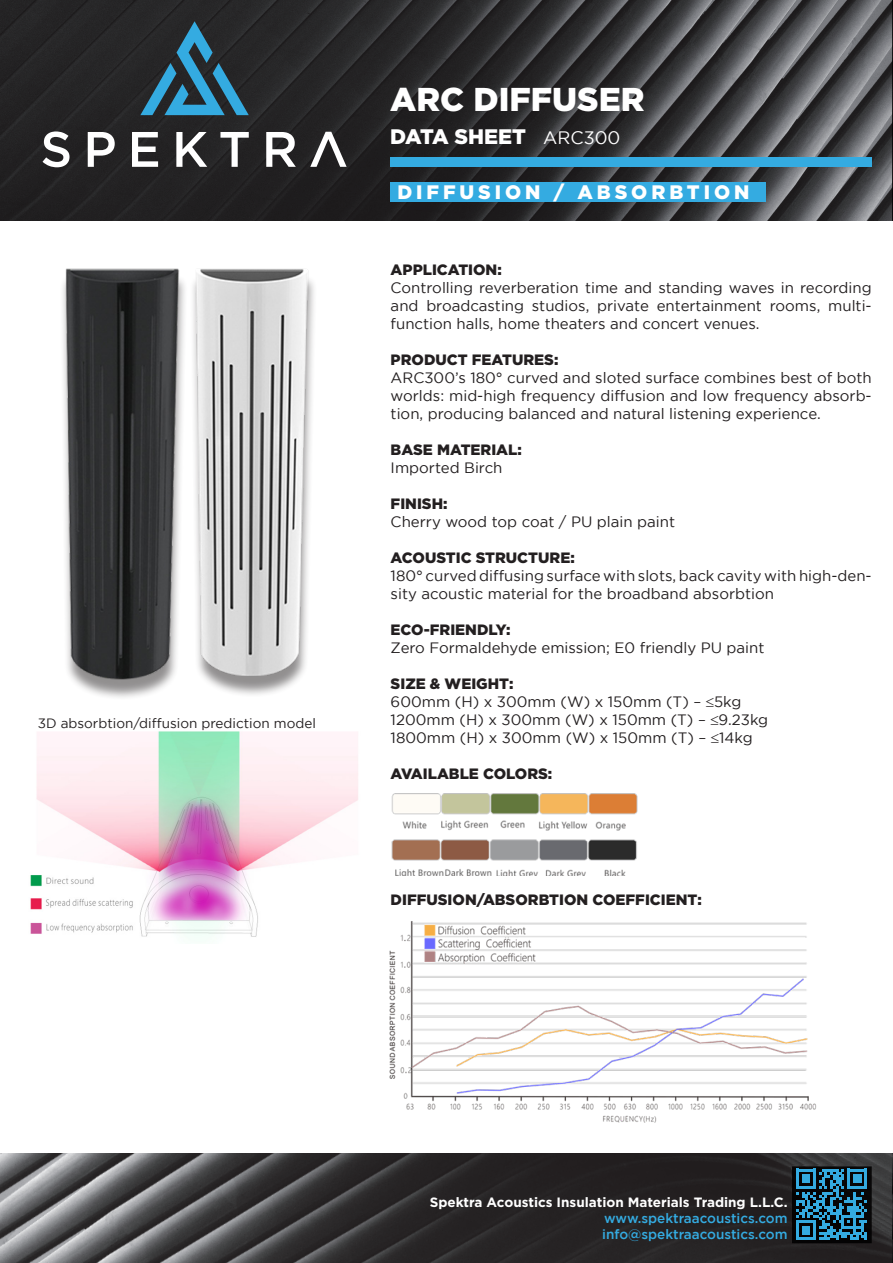
<style>
.page{position:relative;width:893px;height:1263px;background:#fff}
.page>*{position:absolute;margin:0;border:0;box-sizing:border-box;transform-origin:0 0}
.t1{font:900 33px "Gotham";color:#fff}
.t2{font:900 21px "Gotham";color:#fff}
.t3{font:900 19.5px "Gotham";letter-spacing:.2em;color:#fff}
.t4{font:18px "Gotham";color:#fff}
.t5{font:15px/18px "Gotham";color:#231f20;text-align:justify}
.t6{font:900 15px "Gotham";color:#231f20}
.t7{font:500 13.5px/16.2px "Gotham";color:#34abe1}
.t8{font:700 13.5px "Gotham";color:#fff}
.t9{font:13.5px "Gotham";color:#231f20}
</style>
<div class="page">
<img style="left:0;top:0;width:893px;height:220px">
<img style="left:0;top:1154px;width:893px;height:109px">
<div style="left:793px;top:1167px;width:78px;height:75px;background:#070607"></div>
<div style="left:792px;top:1166px;width:80px;height:77px;border:2px solid #231f20"></div>
<svg style="left:796px;top:1169px;width:71px;height:71px"></svg>
<div style="left:390px;top:157px;width:482px;height:10px;background:#34abe1"></div>
<svg style="left:140px;top:21px;width:109px;height:94px;background:#2a4e5f"></svg>
<svg style="left:43px;top:131px;width:304px;height:36px"></svg>
<div style="left:391px;top:183px;width:375px;height:19px;background:#34abe1"></div>
<div style="left:60px;top:274px;width:257px;height:426px;background:#231f20;opacity:.5"></div>
<img style="left:61px;top:268px;width:256px;height:419px">
<img style="left:389px;top:921px;width:427px;height:202px">
<img style="left:30px;top:731px;width:328px;height:207px">
<img style="left:391px;top:793px;width:247px;height:83px">
<p class="t9" style="left:38px;top:715px;width:280px">3D absorbtion/diffusion prediction model</p>
<p class="t1" style="left:390px;top:81px;width:256px">ARC DIFFUSER</p>
<p class="t2" style="left:390px;top:125px;width:137px">DATA SHEET</p>
<p class="t4" style="left:543px;top:127px;width:79px">ARC300</p>
<p class="t3" style="left:397px;top:181px;width:353px">DIFFUSION / ABSORBTION</p>
<p class="t6" style="left:391px;top:261px;width:113px">APPLICATION:</p>
<p class="t5" style="left:391px;top:279px;width:483px">Controlling reverberation time and standing waves in recording and broadcasting studios, private entertainment rooms, multi&shy;function halls, home theaters and concert venues.</p>
<p class="t6" style="left:391px;top:351px;width:169px">PRODUCT FEATURES:</p>
<p class="t5" style="left:391px;top:369px;width:483px">ARC300’s 180° curved and sloted surface combines best of both worlds: mid-high frequency diffusion and low frequency absorb&shy;tion, producing balanced and natural listening experience.</p>
<p class="t6" style="left:391px;top:441px;width:133px">BASE MATERIAL:</p>
<p class="t5" style="left:391px;top:459px;width:113px">Imported Birch</p>
<p class="t6" style="left:391px;top:495px;width:58px">FINISH:</p>
<p class="t5" style="left:391px;top:513px;width:286px">Cherry wood top coat / PU plain paint</p>
<p class="t6" style="left:391px;top:549px;width:186px">ACOUSTIC STRUCTURE:</p>
<p class="t5" style="left:391px;top:567px;width:483px">180° curved diffusing surface with slots, back cavity with high-den&shy;sity acoustic material for the broadband absorbtion</p>
<p class="t6" style="left:391px;top:621px;width:121px">ECO-FRIENDLY:</p>
<p class="t5" style="left:391px;top:639px;width:375px">Zero Formaldehyde emission; E0 friendly PU paint</p>
<p class="t6" style="left:391px;top:675px;width:124px">SIZE &amp; WEIGHT:</p>
<p class="t5" style="left:391px;top:693px;width:352px">600mm (H) x 300mm (W) x 150mm (T) – ≤5kg</p>
<p class="t5" style="left:391px;top:711px;width:379px">1200mm (H) x 300mm (W) x 150mm (T) – ≤9.23kg</p>
<p class="t5" style="left:391px;top:729px;width:363px">1800mm (H) x 300mm (W) x 150mm (T) – ≤14kg</p>
<p class="t6" style="left:391px;top:765px;width:163px">AVAILABLE COLORS:</p>
<p class="t6" style="left:391px;top:891px;width:313px">DIFFUSION/ABSORBTION COEFFICIENT:</p>
<p class="t8" style="left:430px;top:1194px;width:359px">Spektra Acoustics Insulation Materials Trading L.L.C.</p>
<p class="t7" style="left:602px;top:1210px;width:187px">www.spektraacoustics.com info@spektraacoustics.com</p>
</div>
